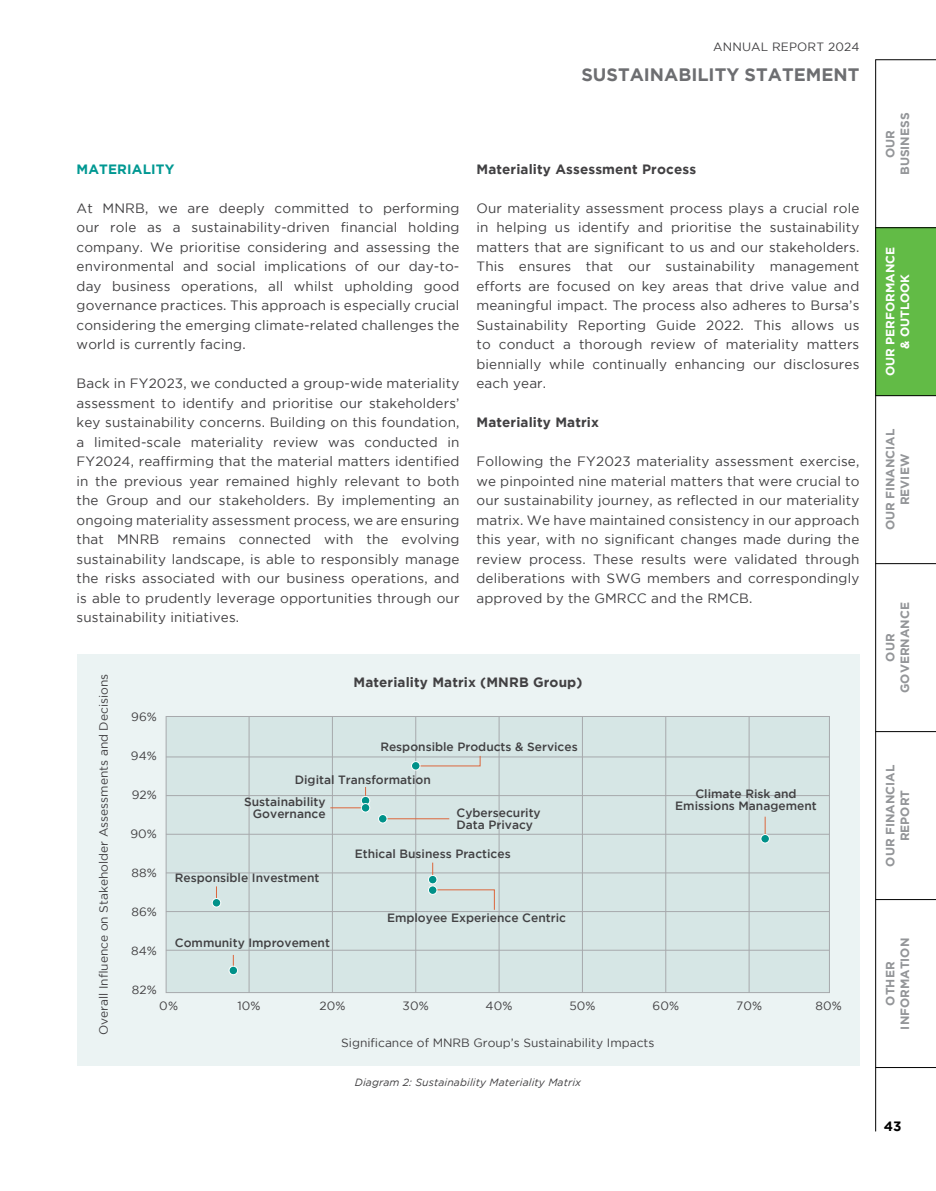
<style>
.page{position:relative;width:936px;height:1191px;background:#fff}
.page>*{position:absolute;margin:0;border:0;box-sizing:border-box;transform-origin:0 0}
.t1{font:700 18px "Gotham";color:#6d6e71}
.t2{font:13.5px/19.5px "Gotham";letter-spacing:.01em;color:#414042;text-align:justify}
.t3{font:700 13.5px "Gotham";letter-spacing:.01em;color:#414042}
.t4{font:700 13.5px "Gotham";letter-spacing:.01em;color:#009892}
.t5{font:700 13.5px "Gotham";color:#000}
.t6{font:500 12px/12px "Gotham";color:#414042;text-align:right}
.t7{font:12px "Gotham";color:#414042}
.t8{font:700 12px/14.4px "Gotham";color:#939598;text-align:center}
.t9{font:700 12px/14.4px "Gotham";color:#fff;text-align:center}
.t10{font:italic 10.5px "Gotham";letter-spacing:.01em;color:#414042}
</style>
<div class="page">
<div style="left:875px;top:227px;width:60px;height:168px;background:#62bb46"></div>
<hr style="left:875px;top:60px;width:1px;height:1071px;background:#000">
<hr style="left:875px;top:899px;width:60px;height:1px;background:#000">
<hr style="left:875px;top:1067px;width:60px;height:1px;background:#000">
<hr style="left:875px;top:731px;width:60px;height:1px;background:#000">
<hr style="left:875px;top:563px;width:60px;height:1px;background:#000">
<hr style="left:875px;top:395px;width:60px;height:1px;background:#000">
<hr style="left:875px;top:227px;width:60px;height:1px;background:#000">
<hr style="left:875px;top:59px;width:60px;height:1px;background:#000">
<div style="left:77px;top:654px;width:782px;height:411px;background:#ebf3f3"></div>
<div style="left:166px;top:716px;width:663px;height:276px;background:#d6e6e5;border:1px solid #a7a9ac"></div>
<hr style="left:249px;top:716px;width:1px;height:276px;background:#a7a9ac">
<hr style="left:332px;top:716px;width:1px;height:276px;background:#a7a9ac">
<hr style="left:415px;top:716px;width:1px;height:276px;background:#a7a9ac">
<hr style="left:499px;top:716px;width:1px;height:276px;background:#a7a9ac">
<hr style="left:582px;top:716px;width:1px;height:276px;background:#a7a9ac">
<hr style="left:665px;top:716px;width:1px;height:276px;background:#a7a9ac">
<hr style="left:748px;top:716px;width:1px;height:276px;background:#a7a9ac">
<hr style="left:166px;top:756px;width:663px;height:1px;background:#a7a9ac">
<hr style="left:166px;top:795px;width:663px;height:1px;background:#a7a9ac">
<hr style="left:166px;top:834px;width:663px;height:1px;background:#a7a9ac">
<hr style="left:166px;top:872px;width:663px;height:1px;background:#a7a9ac">
<hr style="left:166px;top:911px;width:663px;height:1px;background:#a7a9ac">
<hr style="left:166px;top:950px;width:663px;height:1px;background:#a7a9ac">
<svg style="left:417px;top:756px;width:64px;height:10px"></svg>
<svg style="left:431px;top:889px;width:64px;height:21px"></svg>
<div style="left:411px;top:761px;width:9px;height:9px;background:#009189;border-radius:50%"></div>
<div style="left:411px;top:761px;width:9px;height:9px;border:1px solid #fff;border-radius:50%"></div>
<svg style="left:764px;top:816px;width:1px;height:18px"></svg>
<svg style="left:432px;top:862px;width:1px;height:13px"></svg>
<svg style="left:216px;top:886px;width:1px;height:12px"></svg>
<hr style="left:330px;top:807px;width:34px;height:1px;background:#dc663c">
<hr style="left:381px;top:818px;width:68px;height:1px;background:#dc663c">
<div style="left:361px;top:796px;width:9px;height:9px;background:#009189;border-radius:50%"></div>
<div style="left:361px;top:796px;width:9px;height:9px;border:1px solid #fff;border-radius:50%"></div>
<div style="left:361px;top:803px;width:9px;height:9px;background:#009189;border-radius:50%"></div>
<div style="left:361px;top:803px;width:9px;height:9px;border:1px solid #fff;border-radius:50%"></div>
<div style="left:428px;top:875px;width:9px;height:9px;background:#009189;border-radius:50%"></div>
<div style="left:428px;top:875px;width:9px;height:9px;border:1px solid #fff;border-radius:50%"></div>
<div style="left:428px;top:886px;width:9px;height:8px;background:#009189;border-radius:50%"></div>
<div style="left:428px;top:885px;width:9px;height:9px;border:1px solid #fff;border-radius:50%"></div>
<div style="left:378px;top:814px;width:9px;height:9px;background:#009189;border-radius:50%"></div>
<div style="left:378px;top:814px;width:9px;height:9px;border:1px solid #fff;border-radius:50%"></div>
<div style="left:760px;top:834px;width:9px;height:9px;background:#009189;border-radius:50%"></div>
<div style="left:760px;top:834px;width:9px;height:9px;border:1px solid #fff;border-radius:50%"></div>
<div style="left:212px;top:898px;width:9px;height:9px;background:#009189;border-radius:50%"></div>
<div style="left:212px;top:898px;width:9px;height:9px;border:1px solid #fff;border-radius:50%"></div>
<div style="left:229px;top:966px;width:8px;height:8px;background:#009189;border-radius:50%"></div>
<div style="left:229px;top:966px;width:9px;height:9px;border:1px solid #fff;border-radius:50%"></div>
<p class="t7" style="left:713px;top:40px;width:148px">ANNUAL REPORT 2024</p>
<h1 class="t1" style="left:581px;top:64px;width:279px">SUSTAINABILITY STATEMENT</h1>
<p class="t4" style="left:77px;top:161px;width:99px">MATERIALITY</p>
<p class="t2" style="left:77px;top:198px;width:384px">At MNRB, we are deeply committed to performing our role as a sustainability-driven financial holding company. We prioritise considering and assessing the environmental and social implications of our day-to&shy;day business operations, all whilst upholding good governance practices. This approach is especially crucial considering the emerging climate-related challenges the world is currently facing.</p>
<p class="t2" style="left:77px;top:373px;width:384px">Back in FY2023, we conducted a group-wide materiality assessment to identify and prioritise our stakeholders’ key sustainability concerns. Building on this foundation, a limited-scale materiality review was conducted in FY2024, reaffirming that the material matters identified in the previous year remained highly relevant to both the Group and our stakeholders. By implementing an ongoing materiality assessment process, we are ensuring that MNRB remains connected with the evolving sustainability landscape, is able to responsibly manage the risks associated with our business operations, and is able to prudently leverage opportunities through our sustainability initiatives.</p>
<p class="t3" style="left:476px;top:161px;width:221px">Materiality Assessment Process</p>
<p class="t2" style="left:476px;top:198px;width:384px">Our materiality assessment process plays a crucial role in helping us identify and prioritise the sustainability matters that are significant to us and our stakeholders.<br>This ensures that our sustainability management efforts are focused on key areas that drive value and meaningful impact. The process also adheres to Bursa’s Sustainability Reporting Guide 2022. This allows us to conduct a thorough review of materiality matters biennially while continually enhancing our disclosures each year.</p>
<p class="t3" style="left:476px;top:414px;width:124px">Materiality Matrix</p>
<p class="t2" style="left:476px;top:451px;width:384px">Following the FY2023 materiality assessment exercise, we pinpointed nine material matters that were crucial to our sustainability journey, as reflected in our materiality matrix. We have maintained consistency in our approach this year, with no significant changes made during the review process. These results were validated through deliberations with SWG members and correspondingly approved by the GMRCC and the RMCB.</p>
<p class="t7" style="left:97px;top:1035px;width:363px;rotate:-90deg">Overall Influence on Stakeholder Assessments and Decisions</p>
<p class="t7" style="left:131px;top:710px;width:27px">96%</p>
<p class="t7" style="left:131px;top:749px;width:28px">94%</p>
<p class="t7" style="left:132px;top:788px;width:27px">92%</p>
<p class="t7" style="left:130px;top:827px;width:28px">90%</p>
<p class="t7" style="left:132px;top:866px;width:27px">88%</p>
<p class="t7" style="left:131px;top:905px;width:27px">86%</p>
<p class="t7" style="left:131px;top:944px;width:27px">84%</p>
<p class="t7" style="left:132px;top:983px;width:26px">82%</p>
<p class="t3" style="left:353px;top:674px;width:230px">Materiality Matrix (MNRB Group)</p>
<p class="t6" style="left:380px;top:740px;width:199px">Responsible Products &amp; Services</p>
<p class="t6" style="left:295px;top:773px;width:137px">Digital Transformation</p>
<p class="t6" style="left:244px;top:795px;width:83px">Sustainability<br>Governance</p>
<p class="t6" style="left:456px;top:806px;width:86px;text-align:left">Cybersecurity<br>Data Privacy</p>
<p class="t6" style="left:175px;top:872px;width:146px">Responsible Investment</p>
<p class="t6" style="left:175px;top:936px;width:157px">Community Improvement</p>
<p class="t6" style="left:354px;top:847px;width:157px">Ethical Business Practices</p>
<p class="t6" style="left:387px;top:911px;width:180px">Employee Experience Centric</p>
<p class="t6" style="left:675px;top:787px;width:143px;text-align:center">Climate Risk and<br>Emissions Management</p>
<p class="t7" style="left:159px;top:999px;width:20px">0%</p>
<p class="t7" style="left:237px;top:999px;width:25px">10%</p>
<p class="t7" style="left:319px;top:999px;width:28px">20%</p>
<p class="t7" style="left:402px;top:999px;width:28px">30%</p>
<p class="t7" style="left:485px;top:999px;width:28px">40%</p>
<p class="t7" style="left:569px;top:999px;width:28px">50%</p>
<p class="t7" style="left:652px;top:999px;width:28px">60%</p>
<p class="t7" style="left:736px;top:999px;width:27px">70%</p>
<p class="t7" style="left:815px;top:999px;width:28px">80%</p>
<p class="t7" style="left:341px;top:1035px;width:314px">Significance of MNRB Group’s Sustainability Impacts</p>
<p class="t10" style="left:355px;top:1076px;width:228px">Diagram 2: Sustainability Materiality Matrix</p>
<p class="t8" style="left:882px;top:175px;width:64px;rotate:-90deg">OUR<br>BUSINESS</p>
<p class="t9" style="left:882px;top:376px;width:131px;rotate:-90deg">OUR PERFORMANCE &amp; OUTLOOK</p>
<p class="t8" style="left:882px;top:530px;width:103px;rotate:-90deg">OUR FINANCIAL<br>REVIEW</p>
<p class="t8" style="left:882px;top:693px;width:92px;rotate:-90deg">OUR<br>GOVERNANCE</p>
<p class="t8" style="left:882px;top:866px;width:103px;rotate:-90deg">OUR FINANCIAL<br>REPORT</p>
<p class="t8" style="left:882px;top:1029px;width:93px;rotate:-90deg">OTHER<br>INFORMATION</p>
<p class="t5" style="left:883px;top:1118px;width:19px">43</p>
</div>
